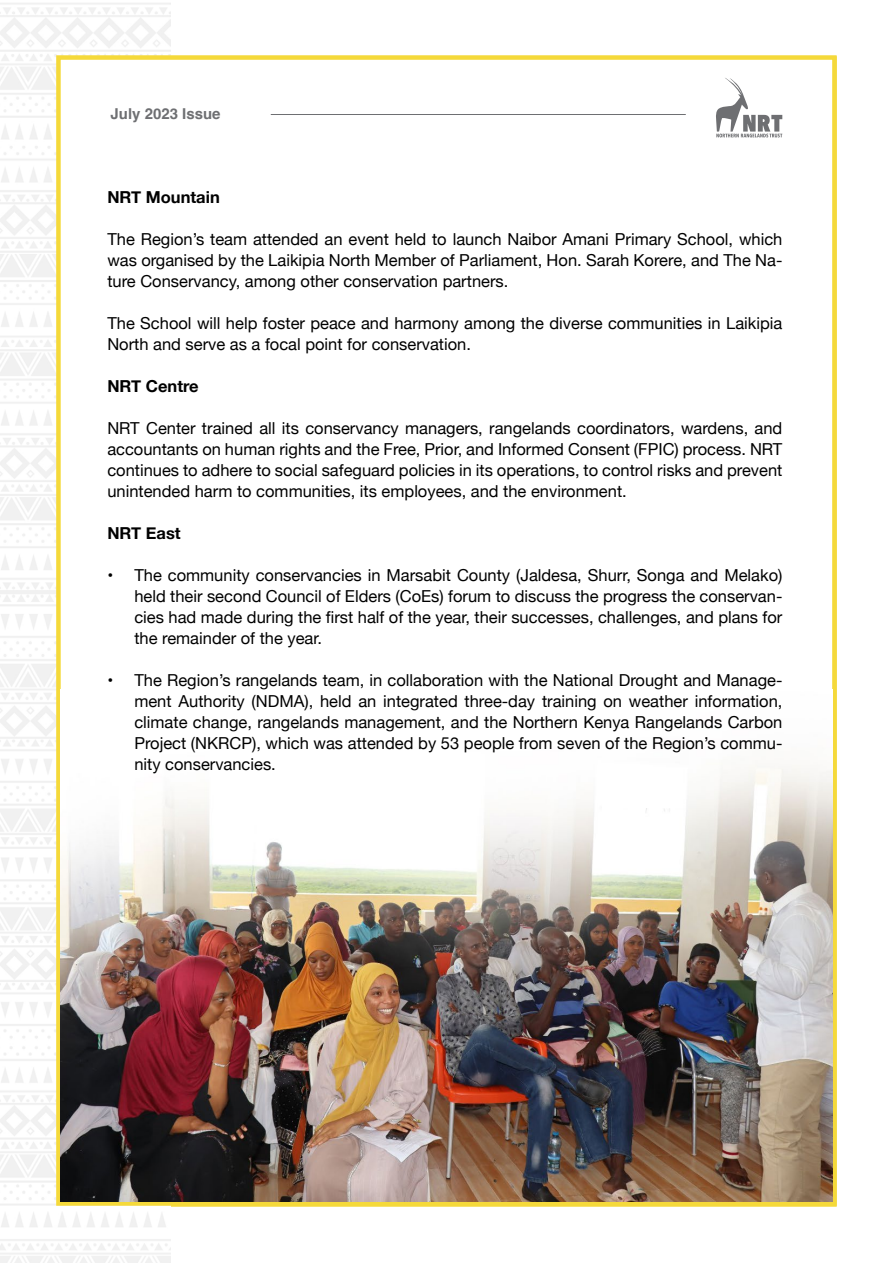
<style>
.page{position:relative;width:893px;height:1263px;background:#fff}
.page>*{position:absolute;margin:0;border:0;box-sizing:border-box;transform-origin:0 0}
.t1{font:16.5px/21px "Helvetica Neue";color:#000;text-align:justify}
.t2{font:700 16.5px "Helvetica Neue";color:#000}
.t3{font:700 15px "Helvetica";color:#6e6f72}
</style>
<div class="page">
<div style="left:56px;top:55px;width:781px;height:1151px;background:#fff;border:4px solid #f5d93a"></div>
<svg style="left:716px;top:78px;width:66px;height:59px"></svg>
<hr style="left:271px;top:114px;width:415px;height:1px;background:#6e6f72">
<img style="left:61px;top:765px;width:771px;height:436px">
<p class="t3" style="left:111px;top:104px;width:139px">October 2022 Issue</p>
<p class="t3" style="left:111px;top:104px;width:112px">July 2023 Issue</p>
<p class="t2" style="left:107px;top:184px;width:114px">NRT Mountain</p>
<p class="t1" style="left:107px;top:230px;width:677px">The Region’s team attended an event held to launch Naibor Amani Primary School, which was organised by the Laikipia North Member of Parliament, Hon. Sarah Korere, and The Na&shy;ture Conservancy, among other conservation partners.</p>
<p class="t1" style="left:107px;top:314px;width:677px">The School will help foster peace and harmony among the diverse communities in Laikipia<br>North and serve as a focal point for conservation.</p>
<p class="t2" style="left:107px;top:373px;width:93px">NRT Centre</p>
<p class="t1" style="left:107px;top:419px;width:677px">NRT Center trained all its conservancy managers, rangelands coordinators, wardens, and accountants on human rights and the Free, Prior, and Informed Consent (FPIC) process. NRT continues to adhere to social safeguard policies in its operations, to control risks and prevent unintended harm to communities, its employees, and the environment.</p>
<p class="t2" style="left:107px;top:520px;width:75px">NRT East</p>
<p class="t1" style="left:134px;top:566px;width:650px;text-indent:-27px">• The community conservancies in Marsabit County (Jaldesa, Shurr, Songa and Melako) held their second Council of Elders (CoEs) forum to discuss the progress the conservan&shy;cies had made during the first half of the year, their successes, challenges, and plans for the remainder of the year.</p>
<p class="t1" style="left:134px;top:671px;width:650px;text-indent:-27px">• The Region’s rangelands team, in collaboration with the National Drought and Manage&shy;ment Authority (NDMA), held an integrated three-day training on weather information, climate change, rangelands management, and the Northern Kenya Rangelands Carbon Project (NKRCP), which was attended by 53 people from seven of the Region’s commu&shy;nity conservancies.</p>
</div>
